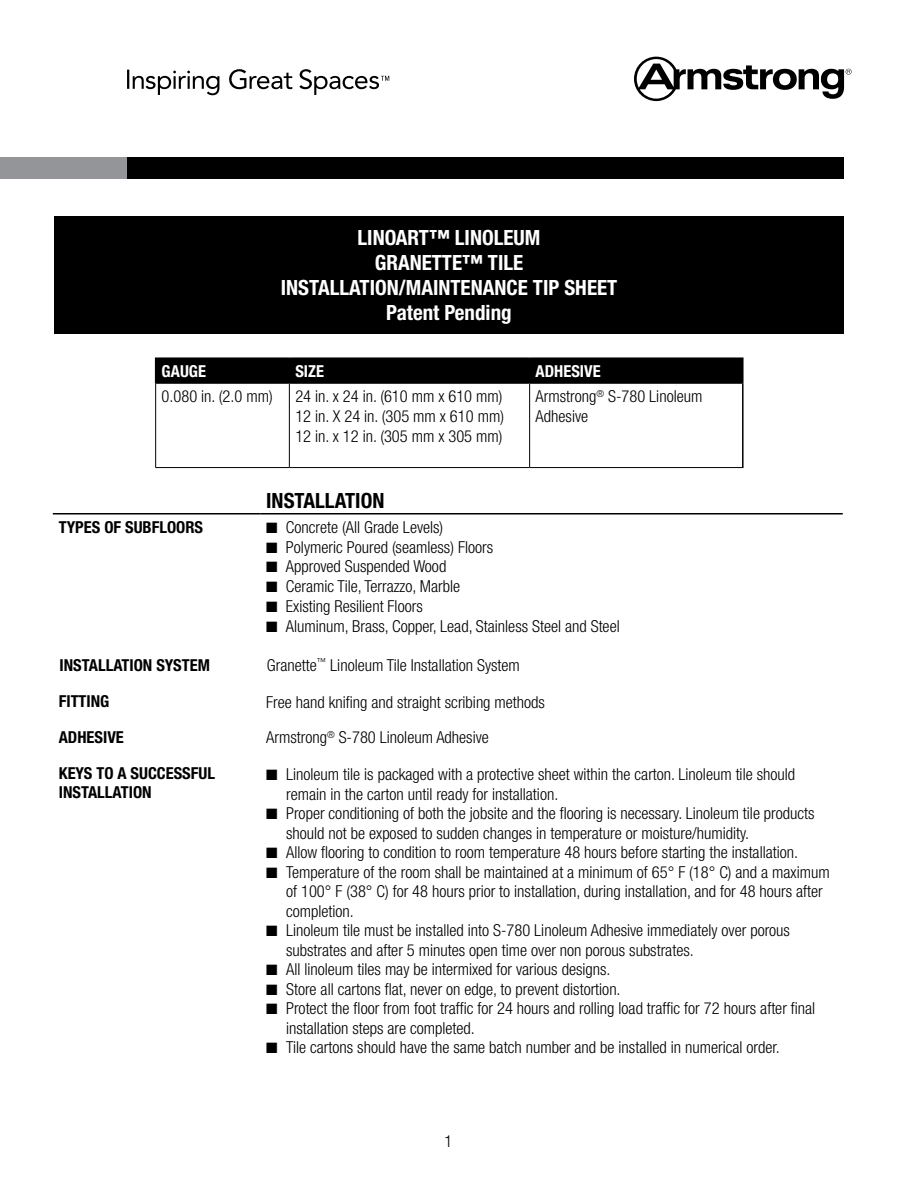
<style>
.page{position:relative;width:898px;height:1188px;background:#fff}
.page>*{position:absolute;margin:0;border:0;box-sizing:border-box;transform-origin:0 0}
.t1{font:700 condensed 21px/25.2px "Helvetica Neue";color:#fff;text-align:center}
.t2{font:700 condensed 21px "Helvetica Neue";color:#000}
.t3{font:300 condensed 16.5px/19.5px "Helvetica Neue";color:#000}
.t4{font:700 condensed 16.5px/19.8px "Helvetica Neue";color:#000}
.t5{font:700 condensed 16.5px "Helvetica Neue";color:#fff}
</style>
<div class="page">
<div style="left:0;top:158px;width:844px;height:21px;background:#000"></div>
<div style="left:0;top:158px;width:126px;height:21px;background:#939598"></div>
<svg style="left:634px;top:57px;width:217px;height:44px"></svg>
<svg style="left:229px;top:69px;width:63px;height:20px"></svg>
<svg style="left:127px;top:70px;width:92px;height:25px"></svg>
<svg style="left:299px;top:69px;width:90px;height:26px"></svg>
<hr style="left:53px;top:513px;width:207px;height:2px;background:#000">
<hr style="left:260px;top:513px;width:583px;height:2px;background:#000">
<div style="left:54px;top:216px;width:790px;height:118px;background:#000"></div>
<hr style="left:155px;top:357px;width:134px;height:2px;background:#000">
<hr style="left:289px;top:357px;width:240px;height:2px;background:#000">
<hr style="left:529px;top:357px;width:214px;height:2px;background:#000">
<div style="left:155px;top:358px;width:588px;height:24px;background:#000"></div>
<hr style="left:155px;top:382px;width:134px;height:2px;background:#000">
<hr style="left:289px;top:382px;width:240px;height:2px;background:#000">
<hr style="left:529px;top:382px;width:214px;height:2px;background:#000">
<hr style="left:742px;top:384px;width:1px;height:83px;background:#000">
<hr style="left:155px;top:384px;width:1px;height:83px;background:#000">
<hr style="left:289px;top:384px;width:1px;height:83px;background:#000">
<hr style="left:529px;top:384px;width:1px;height:83px;background:#000">
<hr style="left:529px;top:467px;width:214px;height:1px;background:#000">
<hr style="left:155px;top:467px;width:134px;height:1px;background:#000">
<hr style="left:289px;top:467px;width:240px;height:1px;background:#000">
<p class="t1" style="left:281px;top:224px;width:338px">LINOART™ LINOLEUM<br>GRANETTE™ TILE<br>INSTALLATION/MAINTENANCE TIP SHEET<br>Patent Pending</p>
<p class="t5" style="left:162px;top:361px;width:46px">GAUGE</p>
<p class="t5" style="left:295px;top:361px;width:30px">SIZE</p>
<p class="t5" style="left:535px;top:361px;width:67px">ADHESIVE</p>
<p class="t3" style="left:162px;top:386px;width:112px">0.080 in. (2.0 mm)</p>
<p class="t3" style="left:295px;top:386px;width:210px;text-align:justify">24 in. x 24 in. (610 mm x 610 mm)<br>12 in. X 24 in. (305 mm x 610 mm)<br>12 in. x 12 in. (305 mm x 305 mm)</p>
<p class="t3" style="left:535px;top:386px;width:168px">Armstrong<sup>®</sup> S-780 Linoleum<br>Adhesive</p>
<p class="t2" style="left:266px;top:488px;width:120px">INSTALLATION</p>
<p class="t4" style="left:59px;top:517px;width:146px">TYPES OF SUBFLOORS</p>
<p class="t3" style="left:266px;top:517px;width:179px">■ Concrete (All Grade Levels)</p>
<p class="t3" style="left:266px;top:537px;width:228px">■ Polymeric Poured (seamless) Floors</p>
<p class="t3" style="left:266px;top:557px;width:182px">■ Approved Suspended Wood</p>
<p class="t3" style="left:266px;top:577px;width:195px">■ Ceramic Tile, Terrazzo, Marble</p>
<p class="t3" style="left:266px;top:596px;width:158px">■ Existing Resilient Floors</p>
<p class="t3" style="left:266px;top:616px;width:355px">■ Aluminum, Brass, Copper, Lead, Stainless Steel and Steel</p>
<p class="t4" style="left:60px;top:655px;width:152px">INSTALLATION SYSTEM</p>
<p class="t3" style="left:267px;top:655px;width:254px">Granette<sup>™</sup> Linoleum Tile Installation System</p>
<p class="t4" style="left:59px;top:691px;width:52px">FITTING</p>
<p class="t3" style="left:266px;top:692px;width:280px">Free hand knifing and straight scribing methods</p>
<p class="t4" style="left:59px;top:727px;width:67px">ADHESIVE</p>
<p class="t3" style="left:266px;top:728px;width:224px">Armstrong<sup>®</sup> S-780 Linoleum Adhesive</p>
<p class="t4" style="left:59px;top:763px;width:158px">KEYS TO A SUCCESSFUL<br>INSTALLATION</p>
<p class="t3" style="left:286px;top:764px;width:510px;text-indent:-20px">■ Linoleum tile is packaged with a protective sheet within the carton. Linoleum tile should remain in the carton until ready for installation.</p>
<p class="t3" style="left:286px;top:803px;width:530px;text-indent:-20px">■ Proper conditioning of both the jobsite and the flooring is necessary. Linoleum tile products should not be exposed to sudden changes in temperature or moisture/humidity.</p>
<p class="t3" style="left:266px;top:842px;width:533px">■ Allow flooring to condition to room temperature 48 hours before starting the installation.</p>
<p class="t3" style="left:286px;top:862px;width:545px;text-indent:-20px">■ Temperature of the room shall be maintained at a minimum of 65° F (18° C) and a maximum of 100° F (38° C) for 48 hours prior to installation, during installation, and for 48 hours after completion.</p>
<p class="t3" style="left:286px;top:920px;width:505px;text-indent:-20px">■ Linoleum tile must be installed into S-780 Linoleum Adhesive immediately over porous substrates and after 5 minutes open time over non porous substrates.</p>
<p class="t3" style="left:266px;top:959px;width:346px">■ All linoleum tiles may be intermixed for various designs.</p>
<p class="t3" style="left:266px;top:979px;width:356px">■ Store all cartons flat, never on edge, to prevent distortion.</p>
<p class="t3" style="left:286px;top:998px;width:531px;text-indent:-20px">■ Protect the floor from foot traffic for 24 hours and rolling load traffic for 72 hours after final installation steps are completed.</p>
<p class="t3" style="left:266px;top:1037px;width:515px">■ Tile cartons should have the same batch number and be installed in numerical order.</p>
<p class="t3" style="left:445px;top:1131px;width:9px">1</p>
</div>
